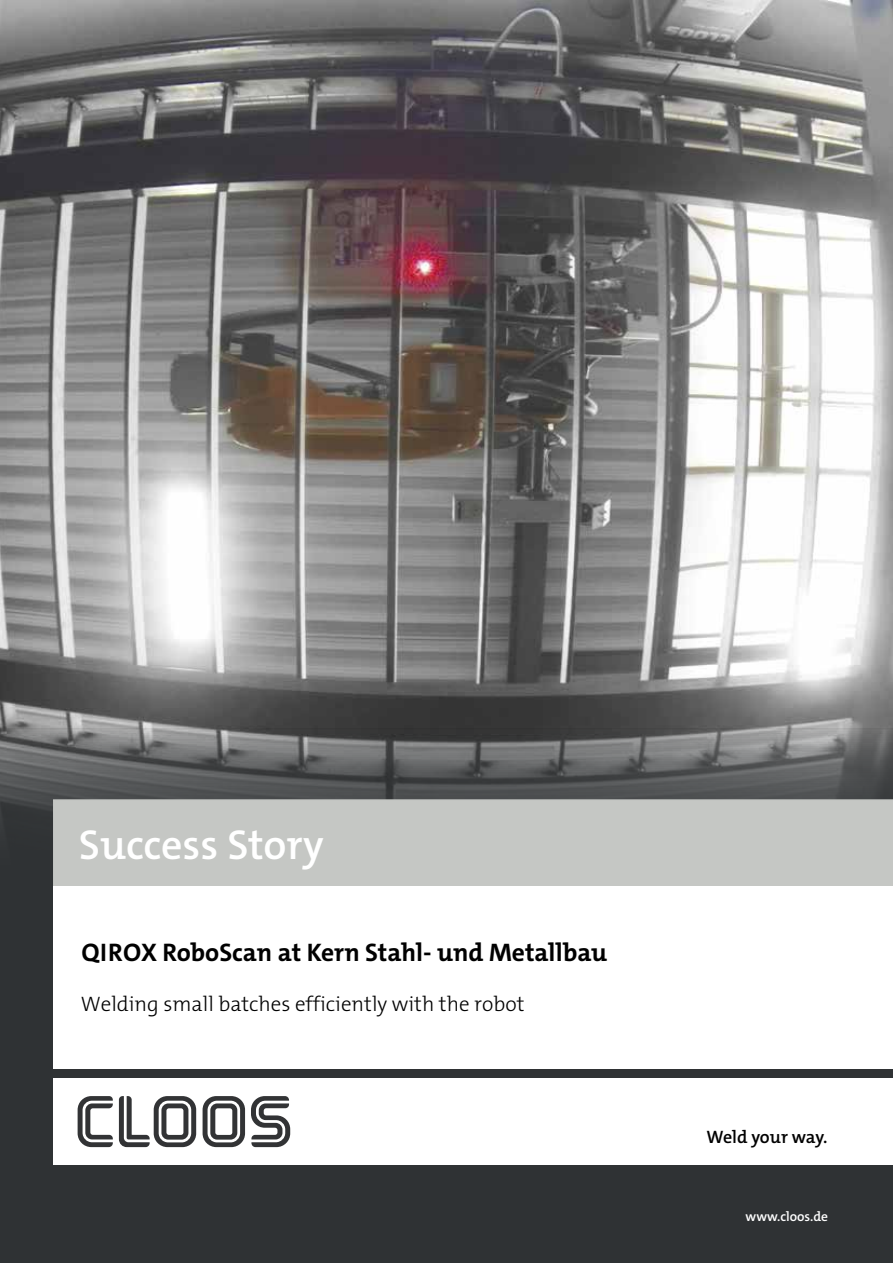
<style>
.page{position:relative;width:893px;height:1263px;background:#fff}
.page>*{position:absolute;margin:0;border:0;box-sizing:border-box;transform-origin:0 0}
.t1{font:600 42px "The Mix";color:#fff}
.t2{font:700 25.5px "The Mix";color:#000}
.t3{font:300 21px "The Mix B3";color:#000}
.t4{font:600 18px "The Mix";letter-spacing:-.005em;color:#000}
.t5{font:600 13.5px "The Mix";color:#fff}
</style>
<div class="page">
<img style="left:0;top:0;width:893px;height:728px">
<svg style="left:0;top:728px;width:893px;height:535px;background:#424446"></svg>
<div style="left:53px;top:799px;width:840px;height:88px;background:#c5c7c4"></div>
<div style="left:54px;top:887px;width:839px;height:182px;background:#fff"></div>
<div style="left:54px;top:1078px;width:839px;height:86px;background:#fff"></div>
<svg style="left:203px;top:1096px;width:42px;height:51px"></svg>
<svg style="left:78px;top:1096px;width:35px;height:51px"></svg>
<svg style="left:119px;top:1096px;width:77px;height:51px"></svg>
<svg style="left:251px;top:1096px;width:39px;height:51px"></svg>
<h1 class="t1" style="left:79px;top:818px;width:246px">Success Story</h1>
<p class="t2" style="left:82px;top:936px;width:527px">QIROX RoboScan at Kern Stahl- und Metallbau</p>
<p class="t3" style="left:81px;top:993px;width:445px">Welding small batches efficiently with the robot</p>
<p class="t4" style="left:706px;top:1125px;width:122px">Weld your way.</p>
<p class="t5" style="left:746px;top:1208px;width:84px">www.cloos.de</p>
</div>
